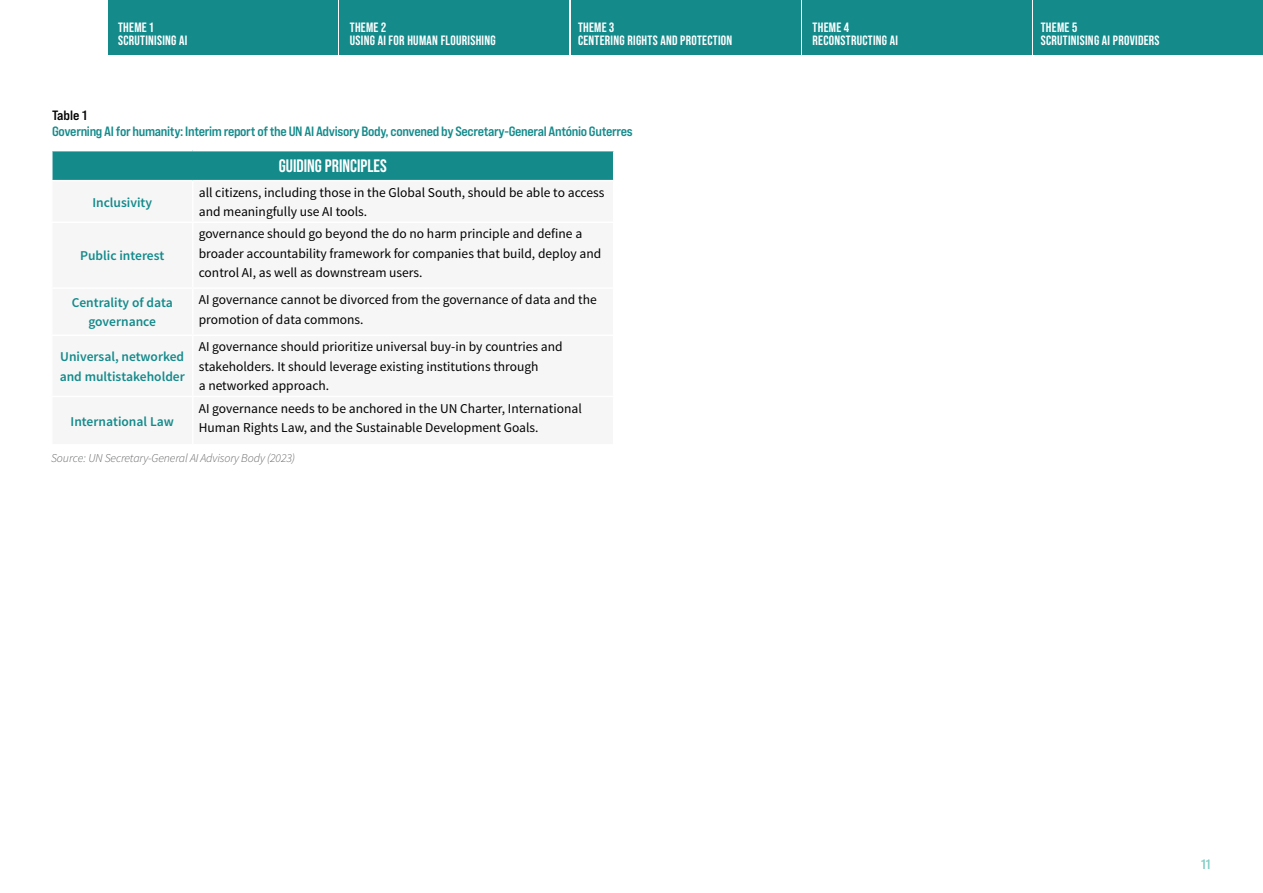
<style>
.page{position:relative;width:1263px;height:893px;background:#fff}
.page>*{position:absolute;margin:0;border:0;box-sizing:border-box;transform-origin:0 0}
.t1{font:700 18px "Bebas Neue Pro";color:#fff}
.t2{font:13.5px/19.5px "Source Sans Pro";color:#000}
.t3{font:700 13.5px/13.5px "Bebas Neue Pro";letter-spacing:.02em;color:#fff}
.t4{font:600 13.5px/19.5px "Source Sans Pro";color:#148a8b;text-align:center}
.t5{font:13.5px "Bebas Neue Pro Exp Bd";letter-spacing:-.025em;color:#148a8b}
.t6{font:13.5px "Bebas Neue Pro Exp Bd";color:#000}
.t7{font:13.5px "Bebas Neue Pro Exp Rg";color:#86d0c8}
.t8{font:italic 300 12px "Source Sans Pro";letter-spacing:-.01em;color:#636466}
</style>
<div class="page">
<div style="left:108px;top:0;width:229px;height:55px;background:#148a8b"></div>
<div style="left:339px;top:0;width:230px;height:55px;background:#148a8b"></div>
<div style="left:802px;top:0;width:229px;height:55px;background:#148a8b"></div>
<div style="left:571px;top:0;width:229px;height:55px;background:#148a8b"></div>
<div style="left:1033px;top:0;width:230px;height:55px;background:#148a8b"></div>
<div style="left:52px;top:151px;width:562px;height:30px;background:#148a8b"></div>
<hr style="left:51px;top:180px;width:142px;height:1px;background:#fff">
<hr style="left:193px;top:180px;width:421px;height:1px;background:#fff">
<hr style="left:51px;top:151px;width:2px;height:29px;background:#fff">
<svg style="left:613px;top:151px;width:1px;height:29px"></svg>
<p class="t3" style="left:578px;top:20px;width:156px">THEME 3<br>CENTERING RIGHTS AND PROTECTION</p>
<p class="t3" style="left:1041px;top:20px;width:120px">THEME 5<br>SCRUTINISING AI PROVIDERS</p>
<p class="t3" style="left:118px;top:20px;width:71px">THEME 1<br>SCRUTINISING AI</p>
<p class="t3" style="left:350px;top:20px;width:147px">THEME 2<br>USING AI FOR HUMAN FLOURISHING</p>
<p class="t3" style="left:813px;top:20px;width:87px">THEME 4<br>RECONSTRUCTING AI</p>
<p class="t6" style="left:52px;top:107px;width:36px">Table 1</p>
<p class="t5" style="left:52px;top:123px;width:582px">Governing AI for humanity: Interim report of the UN AI Advisory Body, convened by Secretary-General António Guterres</p>
<h1 class="t1" style="left:279px;top:155px;width:110px">GUIDING PRINCIPLES</h1>
<p class="t4" style="left:92px;top:193px;width:61px">Inclusivity</p>
<p class="t2" style="left:199px;top:183px;width:407px">all citizens, including those in the Global South, should be able to access and meaningfully use AI tools.</p>
<p class="t4" style="left:80px;top:246px;width:86px">Public interest</p>
<p class="t2" style="left:199px;top:224px;width:404px">governance should go beyond the do no harm principle and define a broader accountability framework for companies that build, deploy and control AI, as well as downstream users.</p>
<p class="t4" style="left:72px;top:293px;width:103px">Centrality of data governance</p>
<p class="t2" style="left:199px;top:290px;width:399px">AI governance cannot be divorced from the governance of data and the promotion of data commons.</p>
<p class="t4" style="left:60px;top:347px;width:127px;text-align:left">Universal, networked and multistakeholder</p>
<p class="t2" style="left:199px;top:337px;width:365px">AI governance should prioritize universal buy-in by countries and stakeholders. It should leverage existing institutions through<br>a networked approach.</p>
<p class="t4" style="left:71px;top:412px;width:105px">International Law</p>
<p class="t2" style="left:199px;top:398px;width:384px">AI governance needs to be anchored in the UN Charter, International<br>Human Rights Law, and the Sustainable Development Goals.</p>
<p class="t8" style="left:51px;top:451px;width:246px">Source: UN Secretary-General AI Advisory Body (2023)</p>
<p class="t7" style="left:1201px;top:856px;width:11px">11</p>
</div>
